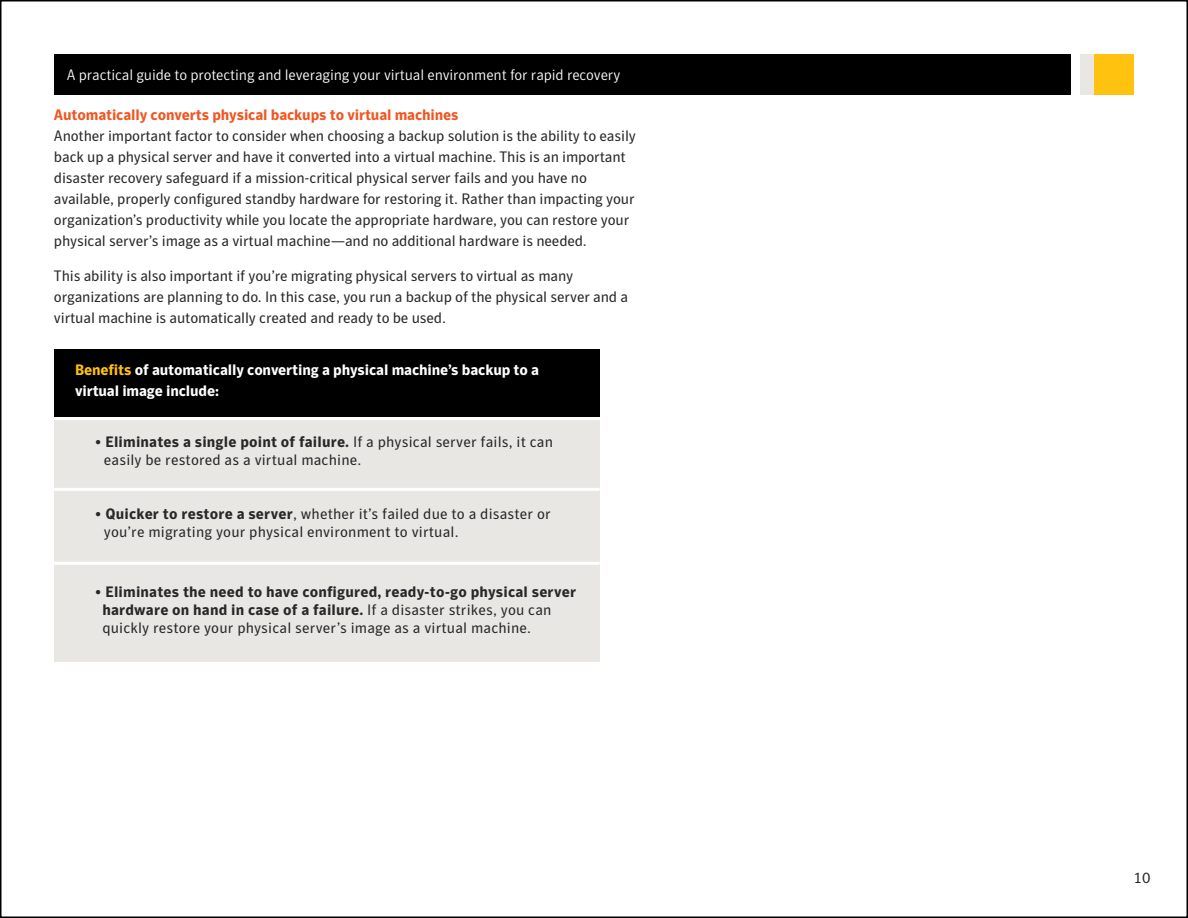
<style>
.page{position:relative;width:1188px;height:918px;background:#fff}
.page>*{position:absolute;margin:0;border:0;box-sizing:border-box;transform-origin:0 0}
.t1{font:15px/21px "Symantec Sans";letter-spacing:-.01em;color:#292829}
.t2{font:15px/18px "Symantec Sans";letter-spacing:.01em;color:#292829}
.t3{font:700 15px/18px "Symantec Sans";letter-spacing:.01em;color:#292829}
.t4{font:700 15px/21px "Symantec Sans";letter-spacing:-.01em;color:#fff}
.t5{font:300 15px "Symantec Sans";letter-spacing:-.01em;color:#fff}
.t6{font:700 15px "Symantec Sans";letter-spacing:-.01em;color:#f05622}
.s1{color:#ffc20e}
.s2{font-weight:700}
.s3{font-weight:400}
</style>
<div class="page">
<div style="left:1094px;top:54px;width:40px;height:40px;background:#ffc20e"></div>
<div style="left:54px;top:54px;width:1016px;height:40px;background:#000"></div>
<div style="left:1080px;top:54px;width:14px;height:40px;background:#e8e7e4"></div>
<div style="left:54px;top:420px;width:546px;height:242px;background:#e8e7e4"></div>
<div style="left:54px;top:350px;width:546px;height:67px;background:#000"></div>
<hr style="left:54px;top:488px;width:546px;height:3px;background:#fff">
<hr style="left:54px;top:562px;width:546px;height:3px;background:#fff">
<p class="t5" style="left:67px;top:67px;width:555px">A practical guide to protecting and leveraging your virtual environment for rapid recovery</p>
<p class="t6" style="left:54px;top:107px;width:406px">Automatically converts physical backups to virtual machines</p>
<p class="t1" style="left:54px;top:125px;width:583px">Another important factor to consider when choosing a backup solution is the ability to easily back up a physical server and have it converted into a virtual machine. This is an important disaster recovery safeguard if a mission-critical physical server fails and you have no available, properly configured standby hardware for restoring it. Rather than impacting your organization’s productivity while you locate the appropriate hardware, you can restore your physical server’s image as a virtual machine—and no additional hardware is needed.</p>
<p class="t1" style="left:54px;top:265px;width:576px">This ability is also important if you’re migrating physical servers to virtual as many organizations are planning to do. In this case, you run a backup of the physical server and a virtual machine is automatically created and ready to be used.</p>
<p class="t4" style="left:75px;top:359px;width:466px"><span class="s1">Benefits</span> of automatically converting a physical machine’s backup to a virtual image include:</p>
<p class="t2" style="left:104px;top:433px;width:451px;text-indent:-9px">• <span class="s2">Eliminates a single point of failure.</span> If a physical server fails, it can easily be restored as a virtual machine.</p>
<p class="t2" style="left:104px;top:505px;width:448px;text-indent:-9px">• <span class="s2">Quicker to restore a server</span>, whether it’s failed due to a disaster or you’re migrating your physical environment to virtual.</p>
<p class="t3" style="left:102px;top:583px;width:475px;text-indent:-8px"><span class="s3">•</span> Eliminates the need to have configured, ready-to-go physical server hardware on hand in case of a failure. <span class="s3">If a disaster strikes, you can quickly restore your physical server’s image as a virtual machine.</span></p>
<p class="t1" style="left:1134px;top:867px;width:18px">10</p>
</div>
